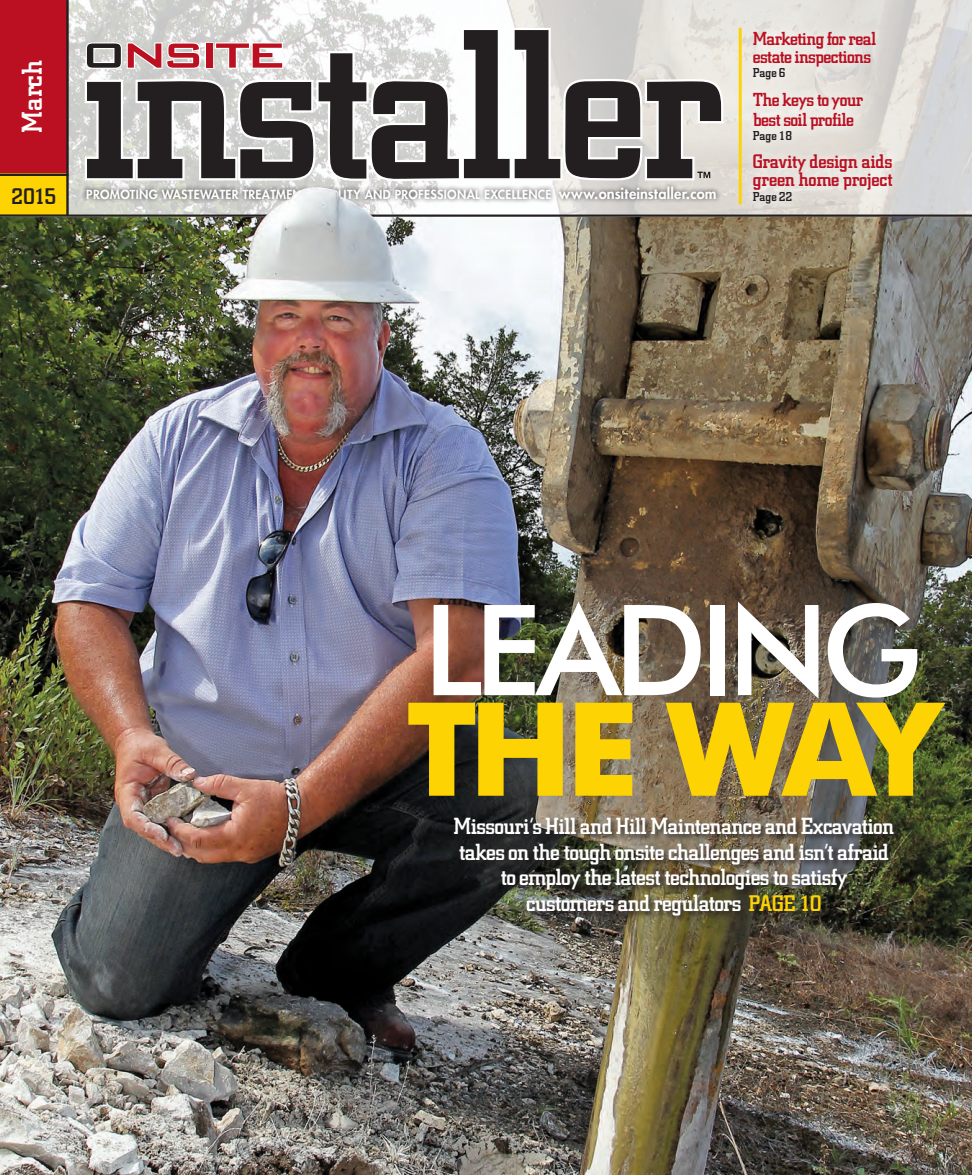
<style>
.page{position:relative;width:972px;height:1175px;background:#fff}
.page>*{position:absolute;margin:0;border:0;box-sizing:border-box;transform-origin:0 0}
.Head{font:700 130.05px "Futura BT";letter-spacing:-.075em;color:#fed304}
.Head-2{font:500 126px "Futura BT";letter-spacing:-.06em;color:#fff}
.t1{font:28.5px "Circuit";color:#fff}
.Subhead{font:23.25px/25.5px "Circuit";letter-spacing:-.03em;color:#fff}
.t2{font:22.5px "Circuit";color:#231f20}
.Top_Text{font:19.5px "Circuit";letter-spacing:-.015em;color:#ba1021}
.Top_Text-2{font:18.75px "Circuit";letter-spacing:-.035em;color:#ba1021}
.Top_Text-3{font:12.9px "Circuit";color:#231f20}
.t3{font:800 12.3px "Futura";letter-spacing:.025em;color:#fff}
.s1{font-size:14.7px}
.s2{font-size:22.5px;color:#fed304}
</style>
<div class="page">
<svg style="left:69px;top:0;width:903px;height:109px"></svg>
<div style="left:0;top:0;width:68px;height:175px;background:#ba1021"></div>
<hr style="left:66px;top:0;width:3px;height:217px;background:#231f20">
<svg style="left:87px;top:30px;width:634px;height:79px"></svg>
<svg style="left:205px;top:42px;width:8px;height:27px"></svg>
<div style="left:206px;top:43px;width:6px;height:25px;background:#ba1021"></div>
<svg style="left:214px;top:41px;width:70px;height:29px"></svg>
<svg style="left:85px;top:41px;width:116px;height:29px;background:#ba8c8f"></svg>
<svg style="left:741px;top:20px;width:163px;height:89px;background:#e5e2dd"></svg>
<hr style="left:739px;top:28px;width:3px;height:176px;background:#fed304">
<img style="left:0;top:109px;width:972px;height:1065px">
<div style="left:453px;top:816px;width:448px;height:107px;background:#231f20;opacity:.78"></div>
<p class="t1" style="left:15px;top:133px;width:74px;rotate:-90deg">March</p>
<p class="t2" style="left:11px;top:182px;width:46px">2015</p>
<p class="t3" style="left:86px;top:187px;width:632px">PROMOTING WASTEWATER TREATMENT QUALITY AND PROFESSIONAL EXCELLENCE <span class="s1">www.onsiteinstaller.com</span></p>
<p class="Top_Text-2" style="left:753px;top:27px;width:125px">Marketing for real</p>
<p class="Top_Text-2" style="left:753px;top:45px;width:120px">estate inspections</p>
<p class="Top_Text-3" style="left:753px;top:65px;width:34px">Page 6</p>
<p class="Top_Text-2" style="left:753px;top:88px;width:112px">The keys to your</p>
<p class="Top_Text-2" style="left:753px;top:108px;width:103px">best soil profile</p>
<p class="Top_Text-3" style="left:753px;top:127px;width:41px">Page 18</p>
<p class="Top_Text" style="left:753px;top:150px;width:141px">Gravity design aids</p>
<p class="Top_Text" style="left:753px;top:168px;width:141px">green home project</p>
<p class="Top_Text-3" style="left:753px;top:188px;width:41px">Page 22</p>
<p class="Head-2" style="left:423px;top:574px;width:501px">LEADING</p>
<p class="Head" style="left:406px;top:670px;width:536px">THE WAY</p>
<p class="Subhead" style="left:454px;top:813px;width:442px">Missouri’s Hill and Hill Maintenance and Excavation takes on the tough onsite challenges and isn’t afraid</p>
<p class="Subhead" style="left:500px;top:864px;width:349px">to employ the latest technologies to satisfy</p>
<p class="Subhead" style="left:526px;top:889px;width:297px">customers and regulators <span class="s2">PAGE 10</span></p>
</div>
